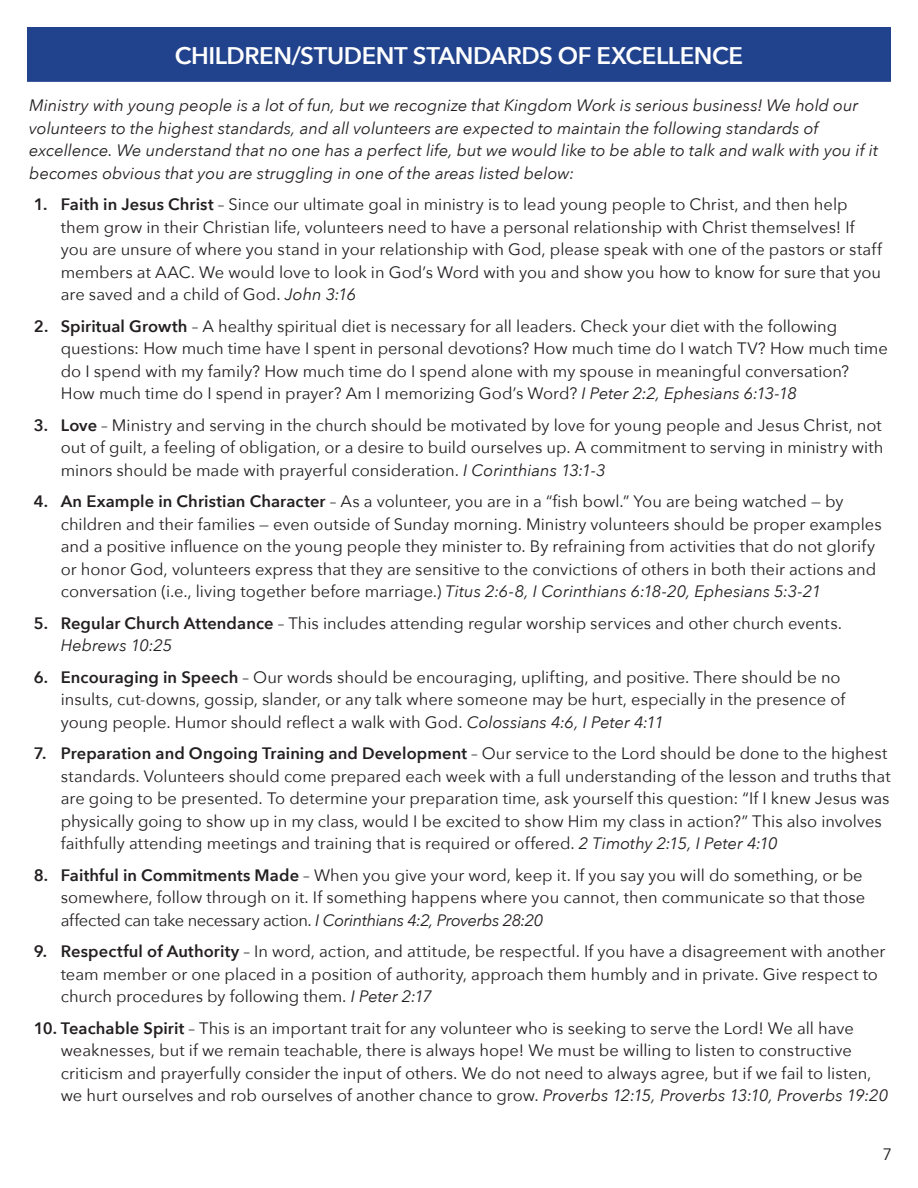
<style>
.page{position:relative;width:918px;height:1188px;background:#fff}
.page>*{position:absolute;margin:0;border:0;box-sizing:border-box;transform-origin:0 0}
.t1{font:600 24px "Avenir Next";letter-spacing:-.02em;color:#fff}
.t2{font:16.5px/22.5px "Avenir Next";color:#231f20}
.t3{font:italic 16.5px/22.5px "Avenir Next";color:#231f20}
.s1{font-weight:600}
.s2{font-style:italic}
</style>
<div class="page">
<div style="left:27px;top:27px;width:864px;height:55px;background:#21428c;border:2px solid #21428c"></div>
<p class="t1" style="left:175px;top:35px;width:570px">CHILDREN/STUDENT STANDARDS OF EXCELLENCE</p>
<p class="t3" style="left:29px;top:93px;width:850px">Ministry with young people is a lot of fun, but we recognize that Kingdom Work is serious business! We hold our volunteers to the highest standards, and all volunteers are expected to maintain the following standards of excellence. We understand that no one has a perfect life, but we would like to be able to talk and walk with you if it becomes obvious that you are struggling in one of the areas listed below:</p>
<p class="t2" style="left:61px;top:192px;width:823px;text-indent:-27px"><span class="s1">1. Faith in Jesus Christ</span> – Since our ultimate goal in ministry is to lead young people to Christ, and then help them grow in their Christian life, volunteers need to have a personal relationship with Christ themselves! If you are unsure of where you stand in your relationship with God, please speak with one of the pastors or staff members at AAC. We would love to look in God’s Word with you and show you how to know for sure that you are saved and a child of God. <span class="s2">John 3:16</span></p>
<p class="t2" style="left:61px;top:314px;width:829px;text-indent:-27px"><span class="s1">2. Spiritual Growth</span> – A healthy spiritual diet is necessary for all leaders. Check your diet with the following questions: How much time have I spent in personal devotions? How much time do I watch TV? How much time do I spend with my family? How much time do I spend alone with my spouse in meaningful conversation?<br>How much time do I spend in prayer? Am I memorizing God’s Word? <span class="s2">I Peter 2:2, Ephesians 6:13-18</span></p>
<p class="t2" style="left:61px;top:413px;width:824px;text-align:justify;text-indent:-27px"><span class="s1">3. Love</span> – Ministry and serving in the church should be motivated by love for young people and Jesus Christ, not out of guilt, a feeling of obligation, or a desire to build ourselves up. A commitment to serving in ministry with minors should be made with prayerful consideration. <span class="s2">I Corinthians 13:1-3</span></p>
<p class="t2" style="left:61px;top:489px;width:822px;text-indent:-27px"><span class="s1">4. An Example in Christian Character</span> – As a volunteer, you are in a “fish bowl.” You are being watched — by children and their families — even outside of Sunday morning. Ministry volunteers should be proper examples and a positive influence on the young people they minister to. By refraining from activities that do not glorify or honor God, volunteers express that they are sensitive to the convictions of others in both their actions and conversation (i.e., living together before marriage.) <span class="s2">Titus 2:6-8, I Corinthians 6:18-20, Ephesians 5:3-21</span></p>
<p class="t2" style="left:61px;top:611px;width:783px;text-indent:-27px"><span class="s1">5. Regular Church Attendance</span> – This includes attending regular worship services and other church events.<br><span class="s2">Hebrews 10:25</span></p>
<p class="t2" style="left:61px;top:665px;width:786px;text-indent:-27px"><span class="s1">6. Encouraging in Speech</span> – Our words should be encouraging, uplifting, and positive. There should be no insults, cut-downs, gossip, slander, or any talk where someone may be hurt, especially in the presence of young people. Humor should reflect a walk with God. <span class="s2">Colossians 4:6, I Peter 4:11</span></p>
<p class="t2" style="left:61px;top:741px;width:831px;text-indent:-27px"><span class="s1">7. Preparation and Ongoing Training and Development</span> – Our service to the Lord should be done to the highest standards. Volunteers should come prepared each week with a full understanding of the lesson and truths that are going to be presented. To determine your preparation time, ask yourself this question: “If I knew Jesus was physically going to show up in my class, would I be excited to show Him my class in action?” This also involves faithfully attending meetings and training that is required or offered. <span class="s2">2 Timothy 2:15, I Peter 4:10</span></p>
<p class="t2" style="left:61px;top:863px;width:806px;text-indent:-27px"><span class="s1">8. Faithful in Commitments Made</span> – When you give your word, keep it. If you say you will do something, or be somewhere, follow through on it. If something happens where you cannot, then communicate so that those affected can take necessary action. <span class="s2">I Corinthians 4:2, Proverbs 28:20</span></p>
<p class="t2" style="left:61px;top:939px;width:826px;text-indent:-27px"><span class="s1">9. Respectful of Authority</span> – In word, action, and attitude, be respectful. If you have a disagreement with another team member or one placed in a position of authority, approach them humbly and in private. Give respect to church procedures by following them. <span class="s2">I Peter 2:17</span></p>
<p class="t2" style="left:61px;top:1016px;width:829px;text-indent:-27px"><span class="s1">10. Teachable Spirit</span> – This is an important trait for any volunteer who is seeking to serve the Lord! We all have weaknesses, but if we remain teachable, there is always hope! We must be willing to listen to constructive criticism and prayerfully consider the input of others. We do not need to always agree, but if we fail to listen, we hurt ourselves and rob ourselves of another chance to grow. <span class="s2">Proverbs 12:15, Proverbs 13:10, Proverbs 19:20</span></p>
<p class="t2" style="left:883px;top:1142px;width:11px">7</p>
</div>
